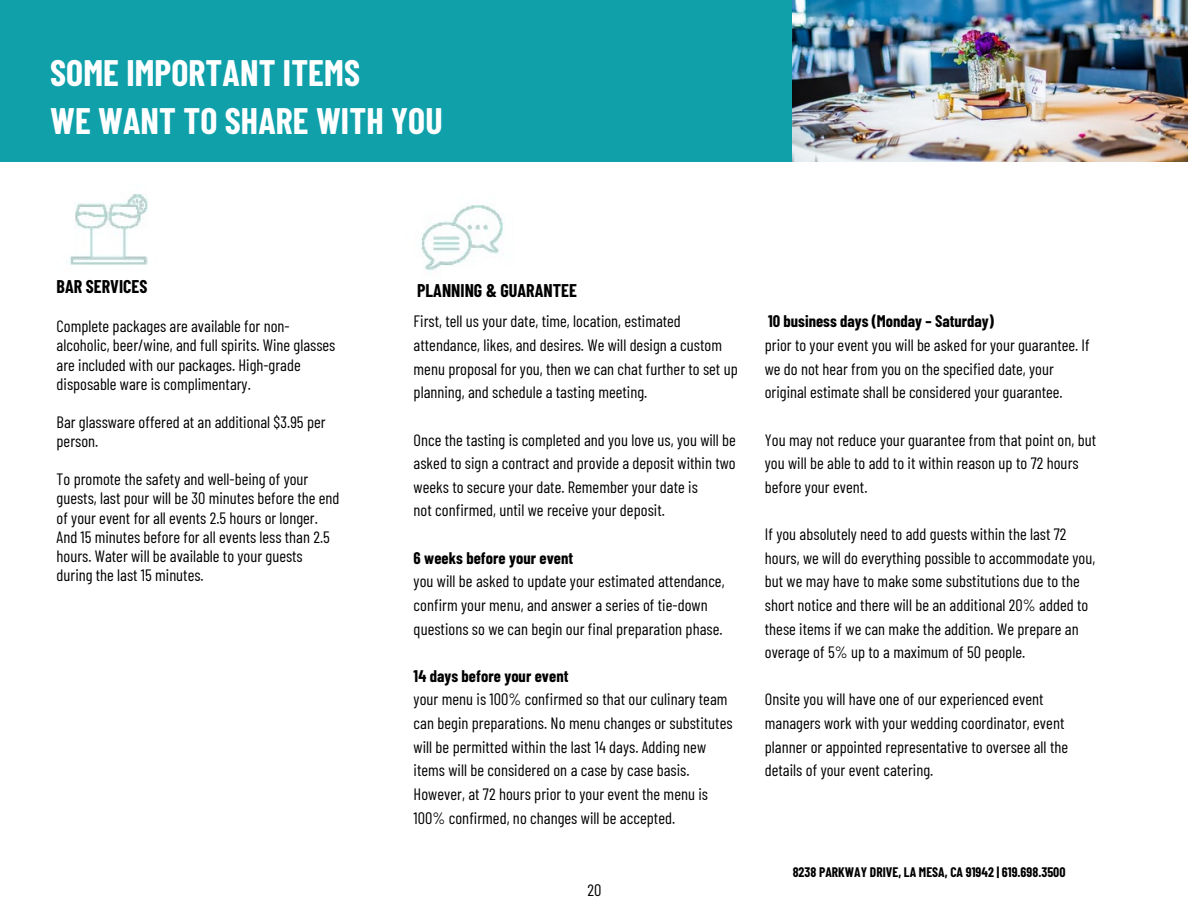
<style>
.page{position:relative;width:1188px;height:918px;background:#fff}
.page>*{position:absolute;margin:0;border:0;box-sizing:border-box;transform-origin:0 0}
.t1{font:700 36px/48.3px "Barlow Condensed";letter-spacing:.005em;color:#fff}
.t2{font:700 18px "Barlow Condensed";color:#000}
.t3{font:16.5px/23.7px "Barlow Condensed";letter-spacing:.005em;color:#000}
.t4{font:700 13.5px "Barlow Condensed";color:#000}
.s1{font-weight:700}
</style>
<div class="page">
<div style="left:0;top:0;width:793px;height:162px;background:#0fa0aa"></div>
<img style="left:69px;top:193px;width:79px;height:72px">
<img style="left:793px;top:0;width:395px;height:162px">
<img style="left:421px;top:205px;width:82px;height:66px">
<p class="t1" style="left:50px;top:47px;width:394px">SOME IMPORTANT ITEMS<br>WE WANT TO SHARE WITH YOU</p>
<h3 class="t2" style="left:57px;top:275px;width:92px">BAR SERVICES</h3>
<p class="t3" style="left:57px;top:316px;width:280px;line-height:19.2px">Complete packages are available for non&shy;alcoholic, beer/wine, and full spirits. Wine glasses are included with our packages. High-grade disposable ware is complimentary.</p>
<h2 class="t3" style="left:57px;top:412px;width:270px;line-height:19.2px">Bar glassware offered at an additional $3.95 per person.</h2>
<h3 class="t3" style="left:57px;top:469px;width:284px;line-height:19.2px">To promote the safety and well-being of your guests, last pour will be 30 minutes before the end of your event for all events 2.5 hours or longer.<br>And 15 minutes before for all events less than 2.5 hours. Water will be available to your guests during the last 15 minutes.</h3>
<h3 class="t2" style="left:417px;top:279px;width:161px">PLANNING &amp; GUARANTEE</h3>
<h3 class="t3" style="left:414px;top:309px;width:326px">First, tell us your date, time, location, estimated attendance, likes, and desires. We will design a custom menu proposal for you, then we can chat further to set up planning, and schedule a tasting meeting.</h3>
<h3 class="t3" style="left:414px;top:427px;width:324px">Once the tasting is completed and you love us, you will be asked to sign a contract and provide a deposit within two weeks to secure your date. Remember your date is<br>not confirmed, until we receive your deposit.</h3>
<h3 class="t3" style="left:414px;top:545px;width:313px"><span class="s1">6 weeks before your event<br></span>you will be asked to update your estimated attendance, confirm your menu, and answer a series of tie-down questions so we can begin our final preparation phase.</h3>
<h3 class="t3" style="left:414px;top:663px;width:320px"><span class="s1">14 days before your event<br></span>your menu is 100% confirmed so that our culinary team can begin preparations. No menu changes or substitutes will be permitted within the last 14 days. Adding new items will be considered on a case by case basis.<br>However, at 72 hours prior to your event the menu is 100% confirmed, no changes will be accepted.</h3>
<p class="t3" style="left:587px;top:878px;width:15px">20</p>
<h3 class="t3" style="left:765px;top:309px;width:326px"><span class="s1">10 business days (Monday – Saturday)<br></span>prior to your event you will be asked for your guarantee. If we do not hear from you on the specified date, your original estimate shall be considered your guarantee.</h3>
<h3 class="t3" style="left:765px;top:427px;width:333px">You may not reduce your guarantee from that point on, but you will be able to add to it within reason up to 72 hours before your event.</h3>
<h3 class="t3" style="left:765px;top:522px;width:332px">If you absolutely need to add guests within the last 72 hours, we will do everything possible to accommodate you, but we may have to make some substitutions due to the short notice and there will be an additional 20% added to these items if we can make the addition. We prepare an overage of 5% up to a maximum of 50 people.</h3>
<p class="t3" style="left:765px;top:687px;width:305px">Onsite you will have one of our experienced event managers work with your wedding coordinator, event planner or appointed representative to oversee all the details of your event catering.</p>
<h3 class="t4" style="left:793px;top:863px;width:274px">8238 PARKWAY DRIVE, LA MESA, CA 91942 | 619.698.3500</h3>
</div>
